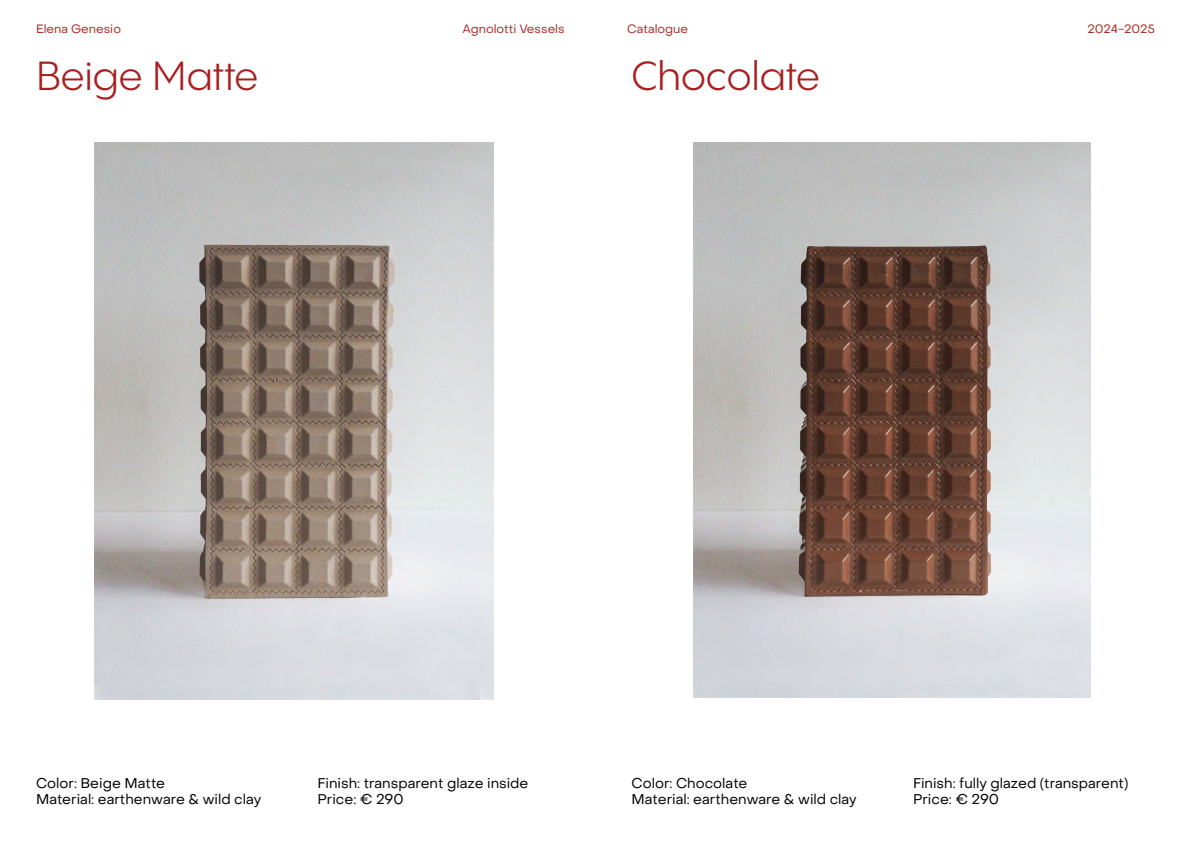
<style>
.page{position:relative;width:1191px;height:842px;background:#fff}
.page>*{position:absolute;margin:0;border:0;box-sizing:border-box;transform-origin:0 0}
.t1{font:40px "PP Pangram Sans";color:#aa1e1e}
.t2{font:14px/16px "Object Sans";color:#000}
.t3{font:12px "Object Sans";color:#aa2925}
</style>
<div class="page">
<img style="left:693px;top:142px;width:397px;height:555px">
<img style="left:95px;top:142px;width:398px;height:558px">
<p class="t3" style="left:36px;top:21px;width:87px">Elena Genesio</p>
<p class="t3" style="left:462px;top:21px;width:104px">Agnolotti Vessels</p>
<p class="t3" style="left:627px;top:21px;width:63px">Catalogue</p>
<p class="t3" style="left:1087px;top:21px;width:69px">2024-2025</p>
<h1 class="t1" style="left:36px;top:51px;width:224px">Beige Matte</h1>
<h1 class="t1" style="left:631px;top:51px;width:190px">Chocolate</h1>
<p class="t2" style="left:36px;top:775px;width:227px">Color: Beige Matte<br>Material: earthenware &amp; wild clay</p>
<p class="t2" style="left:317px;top:775px;width:212px">Finish: transparent glaze inside<br>Price: € 290</p>
<p class="t2" style="left:631px;top:775px;width:227px">Color: Chocolate<br>Material: earthenware &amp; wild clay</p>
<p class="t2" style="left:913px;top:775px;width:217px">Finish: fully glazed (transparent)<br>Price: € 290</p>
</div>
